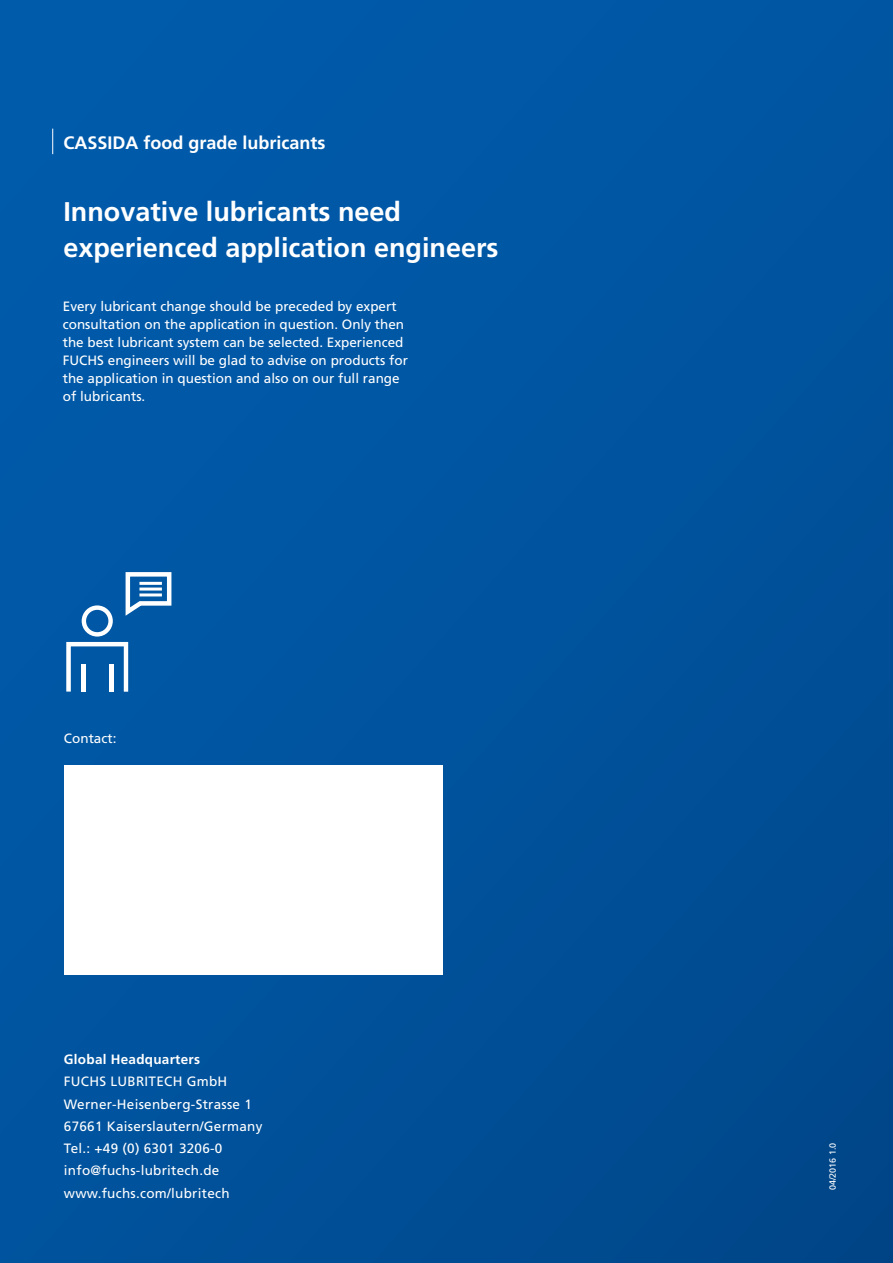
<style>
.page{position:relative;width:893px;height:1263px;background:#fff}
.page>*{position:absolute;margin:0;border:0;box-sizing:border-box;transform-origin:0 0}
.t1{font:700 27px/36px "Frutiger LT Std";color:#fff}
.t2{font:700 18px "Frutiger LT Std";color:#fff}
.t3{font:13.5px/18px "Frutiger LT Std";color:#fff}
.t4{font:13.5px/22.2px "Frutiger LT Std";letter-spacing:.02em;color:#fff}
.t5{font:700 13.5px "Frutiger LT Std";letter-spacing:.02em;color:#fff}
.t6{font:9px "Frutiger LT Std";color:#fff}
</style>
<div class="page">
<div style="left:0;top:0;width:893px;height:1263px;background:linear-gradient(to right,#0159a7,#004e96)"></div>
<img style="left:0;top:0;width:1px;height:1263px">
<div style="left:64px;top:765px;width:378px;height:209px;background:#fff"></div>
<svg style="left:52px;top:129px;width:1px;height:25px"></svg>
<svg style="left:66px;top:642px;width:62px;height:50px"></svg>
<svg style="left:82px;top:605px;width:31px;height:31px"></svg>
<hr style="left:81px;top:664px;width:4px;height:28px;background:#fff">
<div style="left:109px;top:664px;width:5px;height:28px;background:#fff"></div>
<svg style="left:122px;top:570px;width:52px;height:48px"></svg>
<hr style="left:139px;top:582px;width:23px;height:3px;background:#fff">
<hr style="left:139px;top:587px;width:23px;height:3px;background:#fff">
<hr style="left:139px;top:593px;width:23px;height:3px;background:#fff">
<h2 class="t2" style="left:63px;top:132px;width:264px">CASSIDA food grade lubricants</h2>
<h1 class="t1" style="left:63px;top:194px;width:437px">Innovative lubricants need experienced application engineers</h1>
<p class="t3" style="left:63px;top:297px;width:347px">Every lubricant change should be preceded by expert consultation on the application in question. Only then the best lubricant system can be selected. Experienced FUCHS engineers will be glad to advise on products for the application in question and also on our full range of lubricants.</p>
<p class="t3" style="left:64px;top:729px;width:54px">Contact:</p>
<p class="t5" style="left:64px;top:1051px;width:138px">Global Headquarters</p>
<p class="t4" style="left:64px;top:1071px;width:200px">FUCHS LUBRITECH GmbH<br>Werner-Heisenberg-Strasse 1<br>67661 Kaiserslautern/Germany<br>Tel.: +49 (0) 6301 3206-0 info@fuchs-lubritech.de www.fuchs.com/lubritech</p>
<p class="t6" style="left:827px;top:1190px;width:49px;rotate:-90deg">04/2016 1.0</p>
</div>
